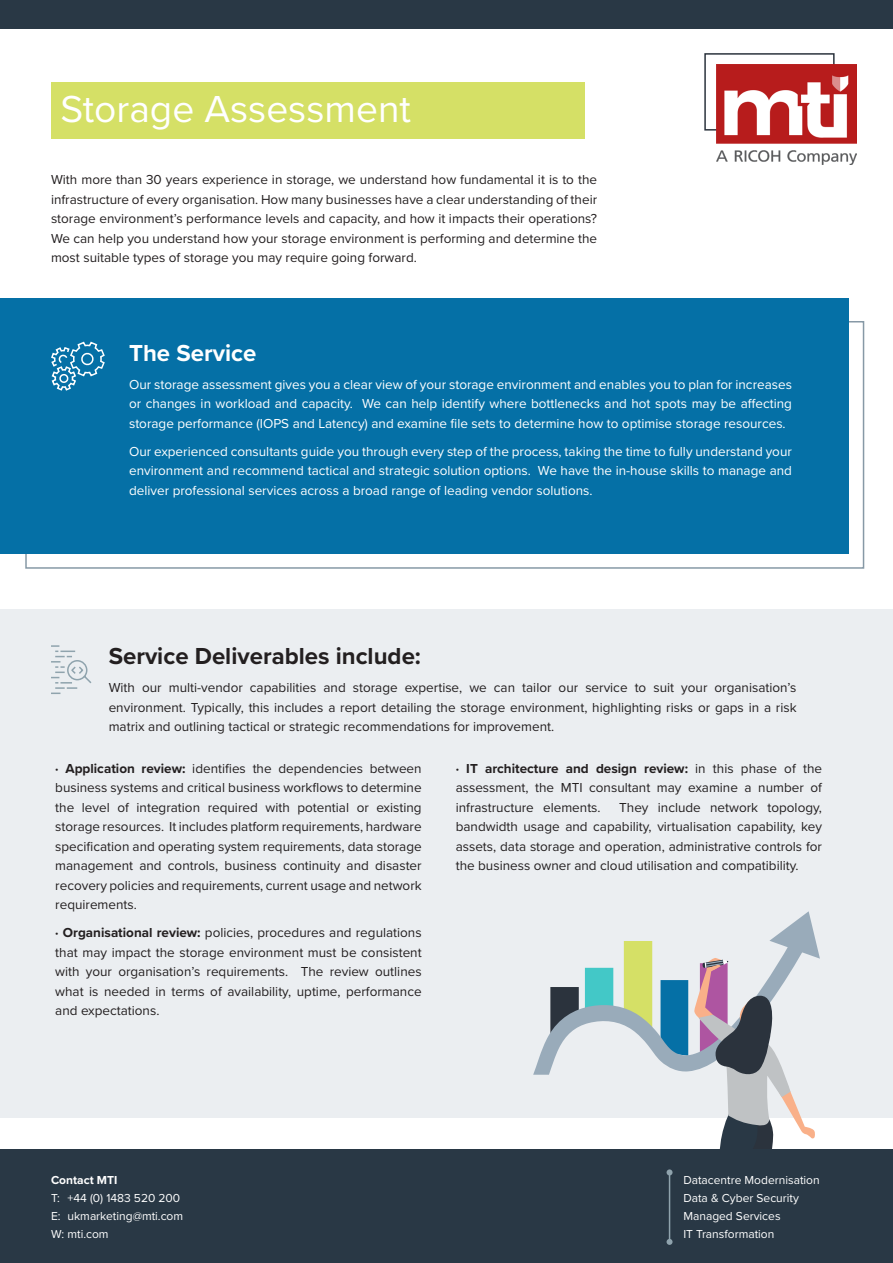
<style>
.page{position:relative;width:893px;height:1263px;background:#fff}
.page>*{position:absolute;margin:0;border:0;box-sizing:border-box;transform-origin:0 0}
.Body_copy{font:39px "Proxima Nova";color:#fff}
.Body_copy-2{font:700 24px "Proxima Nova";color:#231f20}
.Body_copy-3{font:700 24px "Proxima Nova";color:#fff}
.Body_copy-4{font:13.5px/19.5px "Proxima Nova";color:#231f20;text-align:justify}
.Body_copy-5{font:13.5px/19.5px "Proxima Nova";color:#fff;text-align:justify}
.Footer_-_Gilroy_Reg{font:12px "Proxima Nova";color:#fff}
.Footer_-_Gilroy_Reg-2{font:700 12px "Proxima Nova";color:#fff}
.s1{font-weight:700}
</style>
<div class="page">
<div style="left:0;top:609px;width:893px;height:508px;background:#ebeef1"></div>
<div style="left:0;top:299px;width:849px;height:255px;background:#0570a6"></div>
<div style="left:704px;top:53px;width:131px;height:78px;border:2px solid #2b333d"></div>
<div style="left:51px;top:82px;width:534px;height:57px;background:#d5e066"></div>
<div style="left:0;top:0;width:893px;height:29px;background:#293845"></div>
<img style="left:716px;top:64px;width:140px;height:101px">
<svg style="left:51px;top:645px;width:41px;height:49px"></svg>
<svg style="left:51px;top:341px;width:54px;height:50px"></svg>
<div style="left:0;top:1149px;width:893px;height:114px;background:#293845"></div>
<svg style="left:533px;top:911px;width:289px;height:334px"></svg>
<p class="Body_copy" style="left:61px;top:80px;width:352px">Storage Assessment</p>
<p class="Body_copy-4" style="left:51px;top:169px;width:548px">With more than 30 years experience in storage, we understand how fundamental it is to the infrastructure of every organisation. How many businesses have a clear understanding of their storage environment’s performance levels and capacity, and how it impacts their operations?<br>We can help you understand how your storage environment is performing and determine the most suitable types of storage you may require going forward.</p>
<p class="Body_copy-3" style="left:129px;top:335px;width:129px">The Service</p>
<p class="Body_copy-5" style="left:129px;top:374px;width:664px">Our storage assessment gives you a clear view of your storage environment and enables you to plan for increases or changes in workload and capacity. We can help identify where bottlenecks and hot spots may be affecting storage performance (IOPS and Latency) and examine file sets to determine how to optimise storage resources.</p>
<p class="Body_copy-5" style="left:129px;top:441px;width:664px">Our experienced consultants guide you through every step of the process, taking the time to fully understand your environment and recommend tactical and strategic solution options. We have the in-house skills to manage and deliver professional services across a broad range of leading vendor solutions.</p>
<p class="Body_copy-2" style="left:109px;top:638px;width:314px">Service Deliverables include:</p>
<p class="Body_copy-4" style="left:109px;top:677px;width:689px">With our multi-vendor capabilities and storage expertise, we can tailor our service to suit your organisation’s environment. Typically, this includes a report detailing the storage environment, highlighting risks or gaps in a risk matrix and outlining tactical or strategic recommendations for improvement.</p>
<p class="Body_copy-4" style="left:55px;top:758px;width:368px"><span class="s1">· Application review:</span> identifies the dependencies between business systems and critical business workflows to determine the level of integration required with potential or existing storage resources. It includes platform requirements, hardware specification and operating system requirements, data storage management and controls, business continuity and disaster recovery policies and requirements, current usage and network requirements.</p>
<p class="Body_copy-4" style="left:55px;top:922px;width:368px"><span class="s1">· Organisational review:</span> policies, procedures and regulations that may impact the storage environment must be consistent with your organisation’s requirements. The review outlines what is needed in terms of availability, uptime, performance and expectations.</p>
<p class="Body_copy-4" style="left:456px;top:758px;width:368px"><span class="s1">· IT architecture and design review:</span> in this phase of the assessment, the MTI consultant may examine a number of infrastructure elements.</p>
<p class="Body_copy-4" style="left:456px;top:797px;width:368px;text-indent:164px">They include network topology, bandwidth usage and capability, virtualisation capability, key assets, data storage and operation, administrative controls for the business owner and cloud utilisation and compatibility.</p>
<p class="Footer_-_Gilroy_Reg-2" style="left:51px;top:1171px;width:68px">Contact MTI</p>
<p class="Footer_-_Gilroy_Reg" style="left:51px;top:1189px;width:131px">T: +44 (0) 1483 520 200</p>
<p class="Footer_-_Gilroy_Reg" style="left:51px;top:1207px;width:134px">E: ukmarketing@mti.com</p>
<p class="Footer_-_Gilroy_Reg" style="left:51px;top:1225px;width:59px">W: mti.com</p>
<p class="Footer_-_Gilroy_Reg" style="left:683px;top:1171px;width:138px">Datacentre Modernisation</p>
<p class="Footer_-_Gilroy_Reg" style="left:683px;top:1189px;width:117px">Data &amp; Cyber Security</p>
<p class="Footer_-_Gilroy_Reg" style="left:683px;top:1207px;width:99px">Managed Services</p>
<p class="Footer_-_Gilroy_Reg" style="left:683px;top:1225px;width:93px">IT Transformation</p>
</div>
